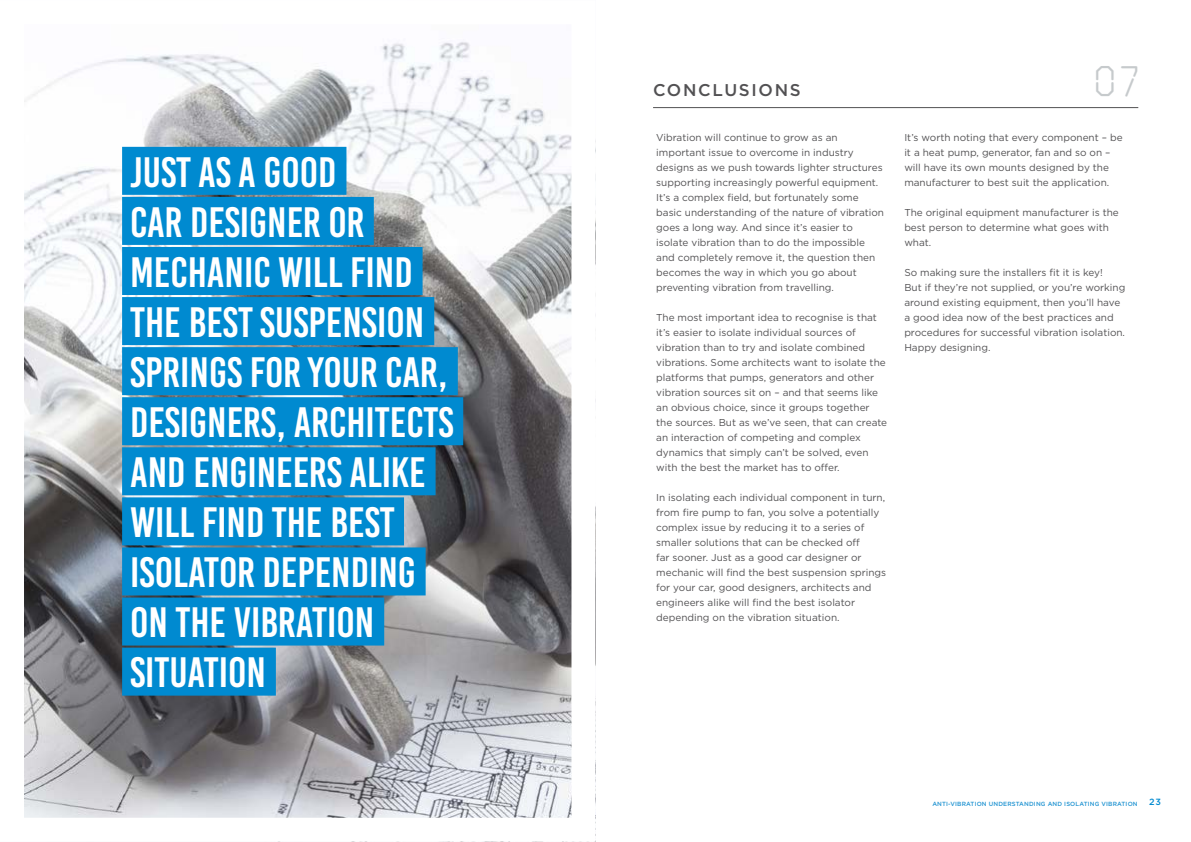
<style>
.page{position:relative;width:1191px;height:842px;background:#fff}
.page>*{position:absolute;margin:0;border:0;box-sizing:border-box;transform-origin:0 0}
.t1{font:42.5px/50.1px "Bebas Kai";color:#fff}
.t2{font:42px "Ossature";color:#c6cacc}
.t3{font:500 17px "Gotham HTF";letter-spacing:.1em;color:#525153}
.t4{font:10px/15px "Gotham HTF";color:#525153}
.t5{font:500 9px "Gotham HTF";color:#008ad0}
.t6{font:500 6px "Gotham HTF";letter-spacing:.025em;color:#2194d2}
</style>
<div class="page">
<img style="left:25px;top:42px;width:545px;height:775px">
<hr style="left:653px;top:107px;width:485px;height:1px;background:#525153">
<div style="left:122px;top:147px;width:224px;height:48px;background:#008ad0"></div>
<div style="left:122px;top:197px;width:252px;height:48px;background:#008ad0"></div>
<div style="left:122px;top:247px;width:300px;height:48px;background:#008ad0"></div>
<div style="left:122px;top:297px;width:312px;height:48px;background:#008ad0"></div>
<div style="left:122px;top:347px;width:336px;height:48px;background:#008ad0"></div>
<div style="left:122px;top:397px;width:341px;height:48px;background:#008ad0"></div>
<div style="left:122px;top:447px;width:313px;height:48px;background:#008ad0"></div>
<div style="left:122px;top:497px;width:282px;height:48px;background:#008ad0"></div>
<div style="left:122px;top:547px;width:303px;height:48px;background:#008ad0"></div>
<div style="left:122px;top:597px;width:262px;height:48px;background:#008ad0"></div>
<div style="left:122px;top:648px;width:154px;height:48px;background:#008ad0"></div>
<h1 class="t1" style="left:130px;top:147px;width:325px">JUST AS A GOOD<br>CAR DESIGNER OR<br>MECHANIC WILL FIND<br>THE BEST SUSPENSION<br>SPRINGS FOR YOUR CAR,<br>DESIGNERS, ARCHITECTS<br>AND ENGINEERS ALIKE<br>WILL FIND THE BEST<br>ISOLATOR DEPENDING<br>ON THE VIBRATION<br>SITUATION</h1>
<h3 class="t3" style="left:653px;top:80px;width:149px">CONCLUSIONS</h3>
<p class="t4" style="left:656px;top:130px;width:229px">Vibration will continue to grow as an important issue to overcome in industry designs as we push towards lighter structures supporting increasingly powerful equipment.<br>It’s a complex field, but fortunately some basic understanding of the nature of vibration goes a long way. And since it’s easier to isolate vibration than to do the impossible and completely remove it, the question then becomes the way in which you go about preventing vibration from travelling.</p>
<p class="t4" style="left:656px;top:310px;width:232px">The most important idea to recognise is that it’s easier to isolate individual sources of vibration than to try and isolate combined vibrations. Some architects want to isolate the platforms that pumps, generators and other vibration sources sit on – and that seems like an obvious choice, since it groups together the sources. But as we’ve seen, that can create an interaction of competing and complex dynamics that simply can’t be solved, even with the best the market has to offer.</p>
<p class="t4" style="left:656px;top:490px;width:231px">In isolating each individual component in turn, from fire pump to fan, you solve a potentially complex issue by reducing it to a series of smaller solutions that can be checked off<br>far sooner. Just as a good car designer or mechanic will find the best suspension springs for your car, good designers, architects and engineers alike will find the best isolator depending on the vibration situation.</p>
<h2 class="t2" style="left:1094px;top:57px;width:46px">07</h2>
<p class="t4" style="left:904px;top:130px;width:220px">It’s worth noting that every component – be it a heat pump, generator, fan and so on – will have its own mounts designed by the manufacturer to best suit the application.</p>
<p class="t4" style="left:904px;top:205px;width:216px">The original equipment manufacturer is the best person to determine what goes with what.</p>
<p class="t4" style="left:904px;top:265px;width:222px">So making sure the installers fit it is key!<br>But if they’re not supplied, or you’re working around existing equipment, then you’ll have a good idea now of the best practices and procedures for successful vibration isolation.<br>Happy designing.</p>
<p class="t6" style="left:932px;top:800px;width:207px">ANTI-VIBRATION UNDERSTANDING AND ISOLATING VIBRATION</p>
<p class="t5" style="left:1149px;top:797px;width:13px">23</p>
</div>
